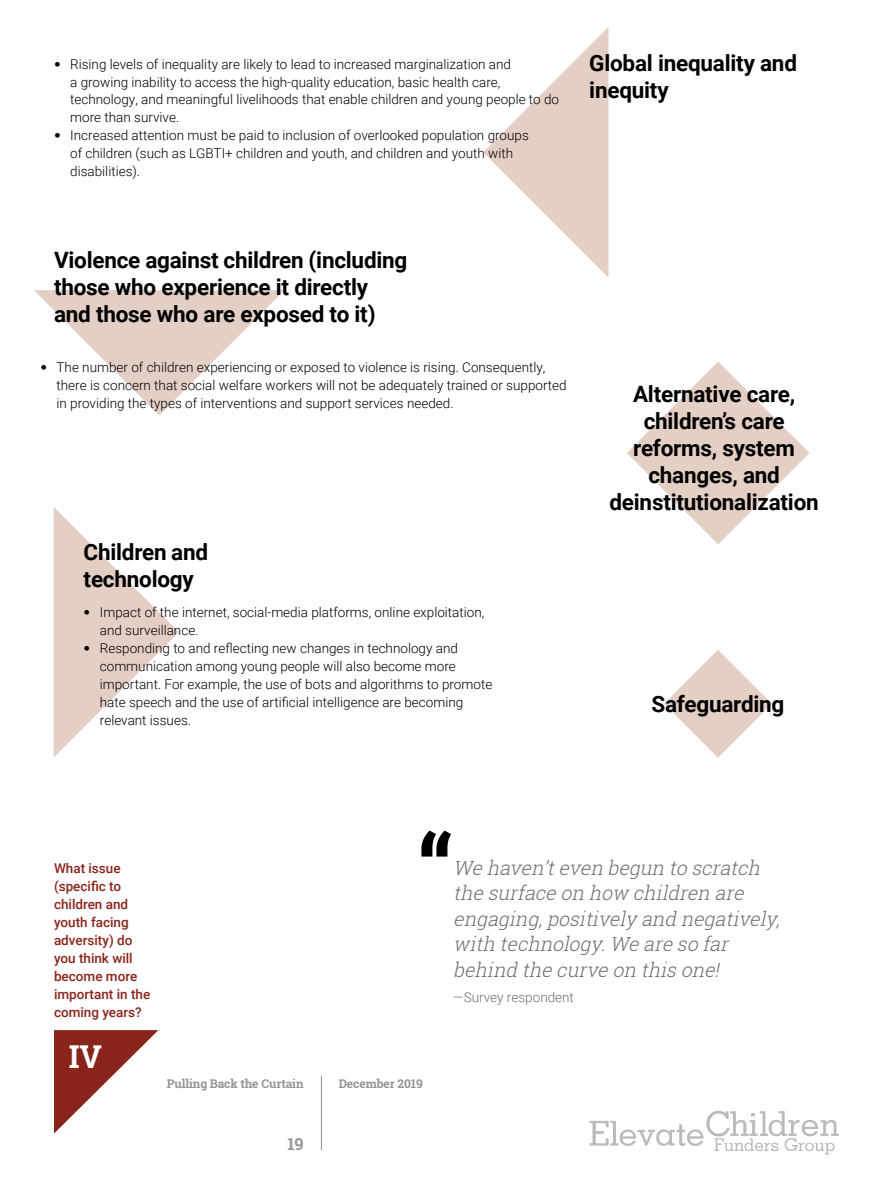
<style>
.page{position:relative;width:893px;height:1188px;background:#fff}
.page>*{position:absolute;margin:0;border:0;box-sizing:border-box;transform-origin:0 0}
.t1{font:700 91.35px "Roboto Slab";color:#000}
.t2{font:700 31.5px "Roboto Slab";color:#fff}
.t3{font:700 22.5px/27px "Roboto";letter-spacing:-.01em;color:#000}
.t4{font:italic 300 19.5px/25.5px "Roboto Slab";color:#6d6e71}
.t5{font:700 16.5px "Roboto Slab";color:#939598}
.t6{font:300 13.5px/18px "Roboto";color:#000}
.t7{font:500 13.5px/18px "Roboto";color:#89241b}
.t8{font:300 13.5px "Roboto";color:#6d6e71}
.t9{font:700 12px "Roboto Slab";letter-spacing:-.01em;color:#939598}
.s1{font-family:"Frutiger LT Std";font-stretch:condensed}
</style>
<div class="page">
<hr style="left:321px;top:1076px;width:1px;height:74px;background:#939598">
<svg style="left:589px;top:1110px;width:250px;height:45px"></svg>
<svg style="left:483px;top:28px;width:125px;height:249px"></svg>
<svg style="left:627px;top:362px;width:182px;height:182px"></svg>
<svg style="left:664px;top:650px;width:108px;height:108px"></svg>
<svg style="left:34px;top:290px;width:250px;height:125px"></svg>
<svg style="left:54px;top:507px;width:125px;height:250px"></svg>
<svg style="left:54px;top:1030px;width:104px;height:104px"></svg>
<p class="t6" style="left:70px;top:54px;width:490px;text-indent:-16px"><span class="s1">•</span> Rising levels of inequality are likely to lead to increased marginalization and<br>a growing inability to access the high-quality education, basic health care, technology, and meaningful livelihoods that enable children and young people to do more than survive.</p>
<p class="t6" style="left:70px;top:126px;width:460px;text-indent:-16px"><span class="s1">•</span> Increased attention must be paid to inclusion of overlooked population groups of children (such as LGBTI+ children and youth, and children and youth with disabilities).</p>
<h3 class="t3" style="left:589px;top:49px;width:209px">Global inequality and inequity</h3>
<h3 class="t3" style="left:54px;top:246px;width:355px">Violence against children (including those who experience it directly and those who are exposed to it)</h3>
<p class="t6" style="left:57px;top:358px;width:512px;text-indent:-16px"><span class="s1">•</span> The number of children experiencing or exposed to violence is rising. Consequently, there is concern that social welfare workers will not be adequately trained or supported in providing the types of interventions and support services needed.</p>
<h3 class="t3" style="left:84px;top:538px;width:126px">Children and technology</h3>
<p class="t6" style="left:100px;top:603px;width:386px;text-indent:-16px"><span class="s1">•</span> Impact of the internet, social-media platforms, online exploitation, and surveillance.</p>
<p class="t6" style="left:100px;top:639px;width:394px;text-indent:-16px"><span class="s1">•</span> Responding to and reflecting new changes in technology and communication among young people will also become more important. For example, the use of bots and algorithms to promote hate speech and the use of artificial intelligence are becoming relevant issues.</p>
<h3 class="t3" style="left:609px;top:379px;width:211px;text-align:center">Alternative care, children’s care reforms, system changes, and deinstitutionalization</h3>
<h3 class="t3" style="left:651px;top:690px;width:134px">Safeguarding</h3>
<h1 class="t1" style="left:417px;top:806px;width:39px">“</h1>
<p class="t7" style="left:54px;top:859px;width:98px">What issue (specific to children and youth facing adversity) do you think will become more important in the coming years?</p>
<h2 class="t2" style="left:69px;top:1035px;width:35px">IV</h2>
<p class="t9" style="left:167px;top:1076px;width:138px">Pulling Back the Curtain</p>
<p class="t9" style="left:339px;top:1076px;width:85px">December 2019</p>
<p class="t5" style="left:287px;top:1133px;width:18px">19</p>
<h3 class="t4" style="left:453px;top:855px;width:333px">We haven’teven begun to scratch the surface on how children are engaging,positively and negatively, with technology.We are so far behind the curve on thisone!</h3>
<p class="t8" style="left:453px;top:988px;width:122px">—Survey respondent</p>
</div>
